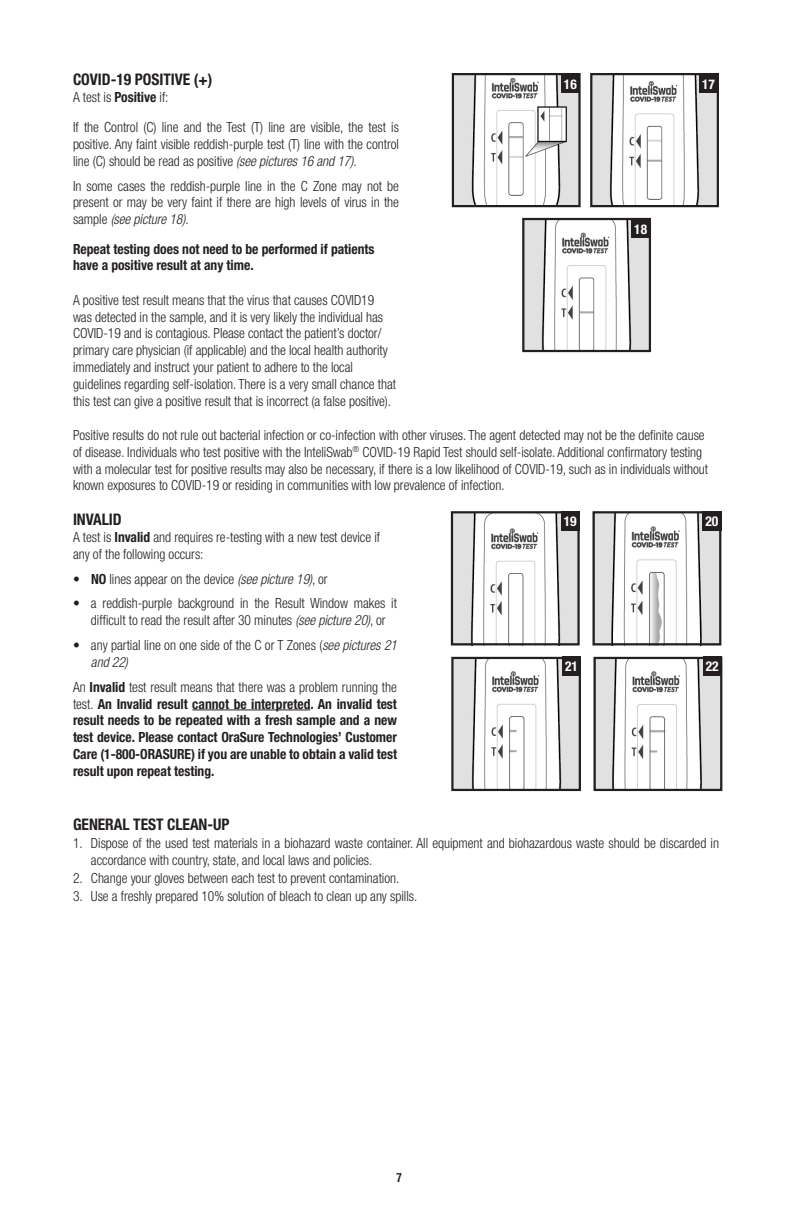
<style>
.page{position:relative;width:792px;height:1224px;background:#fff}
.page>*{position:absolute;margin:0;border:0;box-sizing:border-box;transform-origin:0 0}
.t1{font:700 condensed 16px "Helvetica Neue";letter-spacing:-.005em;color:#231f20}
.t2{font:300 condensed 14px/16.8px "Helvetica Neue LT Std";letter-spacing:-.005em;color:#231f20}
.t3{font:700 condensed 14px/16.8px "Helvetica Neue";letter-spacing:-.005em;color:#231f20;text-align:justify}
.t4{font:700 condensed 14px/16.8px "Helvetica Neue LT Std";letter-spacing:-.005em;color:#231f20}
.t5{font:700 condensed 13.6px "Helvetica Neue LT Std";color:#fff}
.t6{font:700 condensed 13.4px "Helvetica Neue LT Std";color:#fff}
.t7{font:700 condensed 12px "Helvetica LT";color:#231f20}
.s1{font-family:"Helvetica Neue";font-weight:700}
.s2{font-style:italic}
.s3{font-family:"Helvetica Neue LT Std";font-weight:300}
</style>
<div class="page">
<hr style="left:192px;top:710px;width:118px;height:1px;background:#231f20">
<img style="left:454px;top:514px;width:123px;height:128px">
<div style="left:561px;top:511px;width:19px;height:19px;background:#231f20"></div>
<div style="left:451px;top:511px;width:129px;height:134px;border:2px solid #231f20"></div>
<img style="left:593px;top:514px;width:128px;height:132px">
<div style="left:702px;top:511px;width:19px;height:20px;background:#231f20"></div>
<div style="left:593px;top:511px;width:128px;height:134px;border:2px solid #231f20"></div>
<img style="left:454px;top:660px;width:124px;height:128px">
<div style="left:562px;top:657px;width:19px;height:19px;background:#231f20"></div>
<div style="left:451px;top:657px;width:130px;height:134px;border:2px solid #231f20"></div>
<img style="left:597px;top:660px;width:122px;height:128px">
<div style="left:703px;top:657px;width:19px;height:19px;background:#231f20"></div>
<div style="left:594px;top:657px;width:128px;height:134px;border:2px solid #231f20"></div>
<img style="left:455px;top:76px;width:123px;height:128px">
<div style="left:561px;top:75px;width:19px;height:18px;background:#231f20"></div>
<div style="left:452px;top:73px;width:129px;height:134px;border:2px solid #231f20"></div>
<img style="left:525px;top:221px;width:123px;height:128px">
<div style="left:631px;top:219px;width:19px;height:19px;background:#231f20"></div>
<div style="left:522px;top:218px;width:129px;height:134px;border:2px solid #231f20"></div>
<img style="left:593px;top:76px;width:123px;height:128px">
<div style="left:699px;top:75px;width:19px;height:18px;background:#231f20"></div>
<div style="left:590px;top:73px;width:129px;height:134px;border:2px solid #231f20"></div>
<p class="t1" style="left:73px;top:70px;width:141px">COVID-19 POSITIVE (+)</p>
<p class="t2" style="left:73px;top:89px;width:97px">A test is <span class="s1">Positive</span> if:</p>
<p class="t2" style="left:73px;top:119px;width:328px;text-align:justify">If the Control (C) line and the Test (T) line are visible, the test is positive. Any faint visible reddish-purple test (T) line with the control line (C) should be read as positive <span class="s2">(see pictures 16 and 17)</span>.</p>
<p class="t2" style="left:73px;top:177px;width:328px;text-align:justify">In some cases the reddish-purple line in the C Zone may not be present or may be very faint if there are high levels of virus in the sample <span class="s2">(see picture 18)</span>.</p>
<p class="t4" style="left:73px;top:240px;width:303px">Repeat testing does not need to be performed if patients have a positive result at any time.</p>
<p class="t2" style="left:73px;top:291px;width:325px">A positive test result means that the virus that causes COVID19 was detected in the sample, and it is very likely the individual has COVID-19 and is contagious. Please contact the patient’s doctor/ primary care physician (if applicable) and the local health authority immediately and instruct your patient to adhere to the local guidelines regarding self-isolation. There is a very small chance that this test can give a positive result that is incorrect (a false positive).</p>
<p class="t2" style="left:73px;top:427px;width:637px">Positive results do not rule out bacterial infection or co-infection with other viruses. The agent detected may not be the definite cause of disease. Individuals who test positive with the InteliSwab<sup>®</sup> COVID-19 Rapid Test should self-isolate. Additional confirmatory testing with a molecular test for positive results may also be necessary, if there is a low likelihood of COVID-19, such as in individuals without known exposures to COVID-19 or residing in communities with low prevalence of infection.</p>
<p class="t1" style="left:73px;top:510px;width:50px">INVALID</p>
<p class="t2" style="left:73px;top:528px;width:309px">A test is <span class="s1">Invalid</span> and requires re-testing with a new test device if any of the following occurs:</p>
<p class="t2" style="left:73px;top:570px;width:256px">• <span class="s1">NO</span> lines appear on the device <span class="s2">(see picture 19)</span>, or</p>
<p class="t2" style="left:73px;top:595px;width:326px;text-align:center">• a reddish-purple background in the Result Window makes it difficult to read the result after 30 minutes <span class="s2">(see picture 20)</span>, or</p>
<p class="t2" style="left:91px;top:637px;width:308px;text-indent:-18px">• any partial line on one side of the C or T Zones (<span class="s2">see pictures 21 and 22)</span></p>
<p class="t3" style="left:73px;top:678px;width:326px"><span class="s3">An</span> Invalid <span class="s3">test result means that there was a problem running the test.</span> An Invalid result cannot be interpreted. An invalid test result needs to be repeated with a fresh sample and a new test device. Please contact OraSure Technologies’ Customer Care (1-800-ORASURE) if you are unable to obtain a valid test result upon repeat testing.</p>
<p class="t6" style="left:564px;top:76px;width:14px">16</p>
<p class="t6" style="left:702px;top:76px;width:14px">17</p>
<p class="t6" style="left:634px;top:221px;width:14px">18</p>
<p class="t5" style="left:564px;top:513px;width:14px">19</p>
<p class="t5" style="left:705px;top:513px;width:15px">20</p>
<p class="t5" style="left:565px;top:658px;width:15px">21</p>
<p class="t5" style="left:706px;top:658px;width:15px">22</p>
<p class="t1" style="left:73px;top:815px;width:158px">GENERAL TEST CLEAN-UP</p>
<p class="t2" style="left:91px;top:835px;width:630px;text-indent:-18px">1. Dispose of the used test materials in a biohazard waste container. All equipment and biohazardous waste should be discarded in accordance with country, state, and local laws and policies.</p>
<p class="t2" style="left:73px;top:870px;width:328px">2. Change your gloves between each test to prevent contamination.</p>
<p class="t2" style="left:73px;top:888px;width:346px">3. Use a freshly prepared 10% solution of bleach to clean up any spills.</p>
<p class="t7" style="left:396px;top:1170px;width:7px">7</p>
</div>
